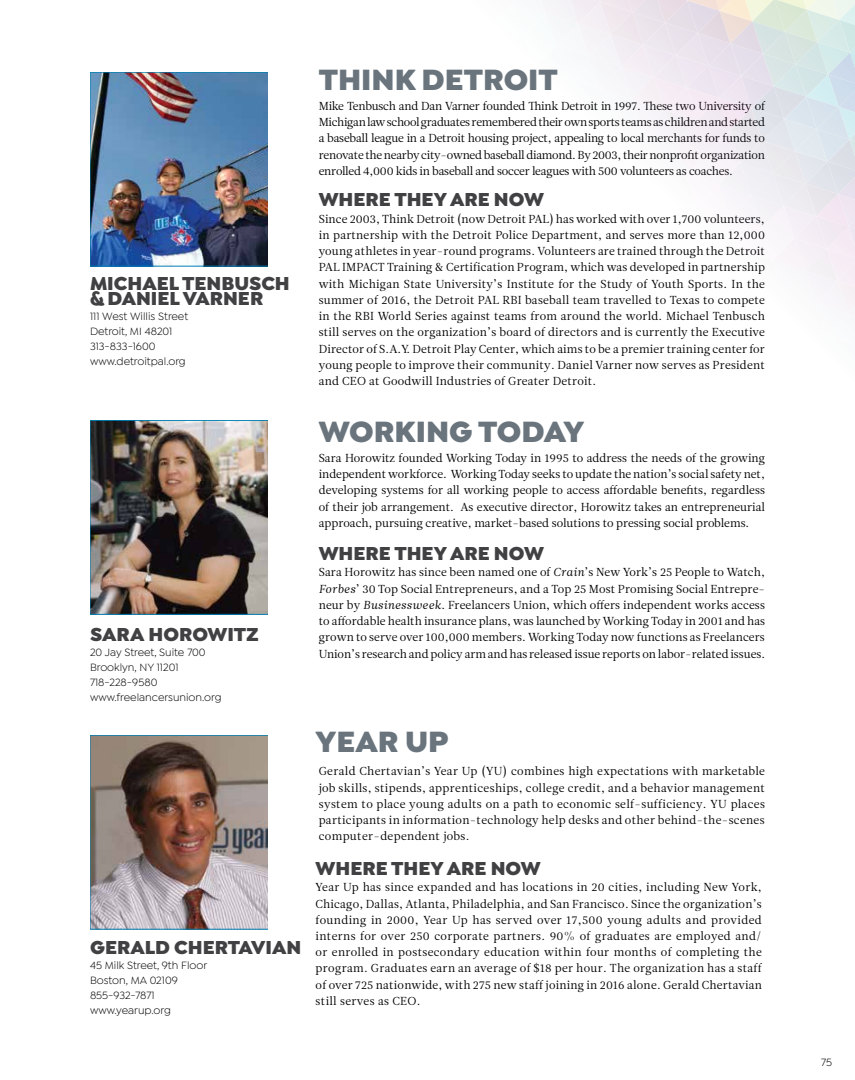
<style>
.page{position:relative;width:855px;height:1080px;background:#fff}
.page>*{position:absolute;margin:0;border:0;box-sizing:border-box;transform-origin:0 0}
.t1{font:900 31.25px "Isidora Sans";color:#69747d}
.t2{font:900 20px/15px "Isidora Sans";color:#414042}
.t3{font:11.5px/16.2px "Leitura News Roman 1";color:#000;text-align:justify}
.t4{font:11.25px/15px "Isidora Sans";color:#000}
.t5{font:11.25px "Isidora Sans Alt";color:#000}
.s1{font-family:"Leitura News Italic 1"}
</style>
<div class="page">
<img style="left:90px;top:72px;width:178px;height:194px">
<img style="left:90px;top:735px;width:178px;height:194px">
<svg style="left:547px;top:0;width:308px;height:313px"></svg>
<img style="left:90px;top:420px;width:178px;height:194px">
<h2 class="t2" style="left:90px;top:275px;width:201px">MICHAEL TENBUSCH &amp; DANIEL VARNER</h2>
<p class="t4" style="left:90px;top:308px;width:100px">111 West Willis Street<br>Detroit, MI 48201<br>313-833-1600 www.detroitpal.org</p>
<h2 class="t2" style="left:90px;top:626px;width:170px">SARA HOROWITZ</h2>
<p class="t4" style="left:90px;top:644px;width:133px">20 Jay Street, Suite 700<br>Brooklyn, NY 11201<br>718-228-9580 www.freelancersunion.org</p>
<h2 class="t2" style="left:90px;top:940px;width:213px">GERALD CHERTAVIAN</h2>
<p class="t4" style="left:90px;top:958px;width:119px">45 Milk Street, 9th Floor<br>Boston, MA 02109<br>855-932-7871 www.yearup.org</p>
<h1 class="t1" style="left:319px;top:59px;width:241px">THINK DETROIT</h1>
<p class="t3" style="left:319px;top:98px;width:448px">Mike Tenbusch and Dan Varner founded Think Detroit in 1997. These two University of Michigan law school graduates remembered their own sports teams as children and started a baseball league in a Detroit housing project, appealing to local merchants for funds to renovate the nearby city-owned baseball diamond. By 2003, their nonprofit organization enrolled 4,000 kids in baseball and soccer leagues with 500 volunteers as coaches.</p>
<h2 class="t2" style="left:319px;top:192px;width:227px">WHERE THEY ARE NOW</h2>
<p class="t3" style="left:319px;top:211px;width:448px">Since 2003, Think Detroit (now Detroit PAL) has worked with over 1,700 volunteers, in partnership with the Detroit Police Department, and serves more than 12,000 young athletes in year-round programs. Volunteers are trained through the Detroit PAL IMPACT Training &amp; Certification Program, which was developed in partnership with Michigan State University’s Institute for the Study of Youth Sports. In the summer of 2016, the Detroit PAL RBI baseball team travelled to Texas to compete in the RBI World Series against teams from around the world. Michael Tenbusch still serves on the organization’s board of directors and is currently the Executive Director of S.A.Y. Detroit Play Center, which aims to be a premier training center for young people to improve their community. Daniel Varner now serves as President and CEO at Goodwill Industries of Greater Detroit.</p>
<h1 class="t1" style="left:319px;top:411px;width:267px">WORKING TODAY</h1>
<p class="t3" style="left:319px;top:450px;width:448px">Sara Horowitz founded Working Today in 1995 to address the needs of the growing independent workforce. Working Today seeks to update the nation’s social safety net, developing systems for all working people to access affordable benefits, regardless of their job arrangement. As executive director, Horowitz takes an entrepreneurial approach, pursuing creative, market-based solutions to pressing social problems.</p>
<h2 class="t2" style="left:319px;top:546px;width:227px">WHERE THEY ARE NOW</h2>
<p class="t3" style="left:319px;top:564px;width:448px">Sara Horowitz has since been named one of <span class="s1">Crain</span>’s New York’s 25 People to Watch, <span class="s1">Forbes</span>’ 30 Top Social Entrepreneurs, and a Top 25 Most Promising Social Entrepre&shy;neur by <span class="s1">Businessweek</span>. Freelancers Union, which offers independent works access to affordable health insurance plans, was launched by Working Today in 2001 and has grown to serve over 100,000 members. Working Today now functions as Freelancers Union’s research and policy arm and has released issue reports on labor-related issues.</p>
<h1 class="t1" style="left:316px;top:721px;width:135px">YEAR UP</h1>
<p class="t3" style="left:319px;top:763px;width:448px">Gerald Chertavian’s Year Up (YU) combines high expectations with marketable job skills, stipends, apprenticeships, college credit, and a behavior management system to place young adults on a path to economic self-sufficiency. YU places participants in information-technology help desks and other behind-the-scenes computer-dependent jobs.</p>
<h2 class="t2" style="left:316px;top:861px;width:227px">WHERE THEY ARE NOW</h2>
<p class="t3" style="left:316px;top:879px;width:448px">Year Up has since expanded and has locations in 20 cities, including New York, Chicago, Dallas, Atlanta, Philadelphia, and San Francisco. Since the organization’s founding in 2000, Year Up has served over 17,500 young adults and provided interns for over 250 corporate partners. 90% of graduates are employed and/ or enrolled in postsecondary education within four months of completing the program. Graduates earn an average of $18 per hour. The organization has a staff of over 725 nationwide, with 275 new staff joining in 2016 alone. Gerald Chertavian still serves as CEO.</p>
<p class="t5" style="left:821px;top:1056px;width:13px">75</p>
</div>
